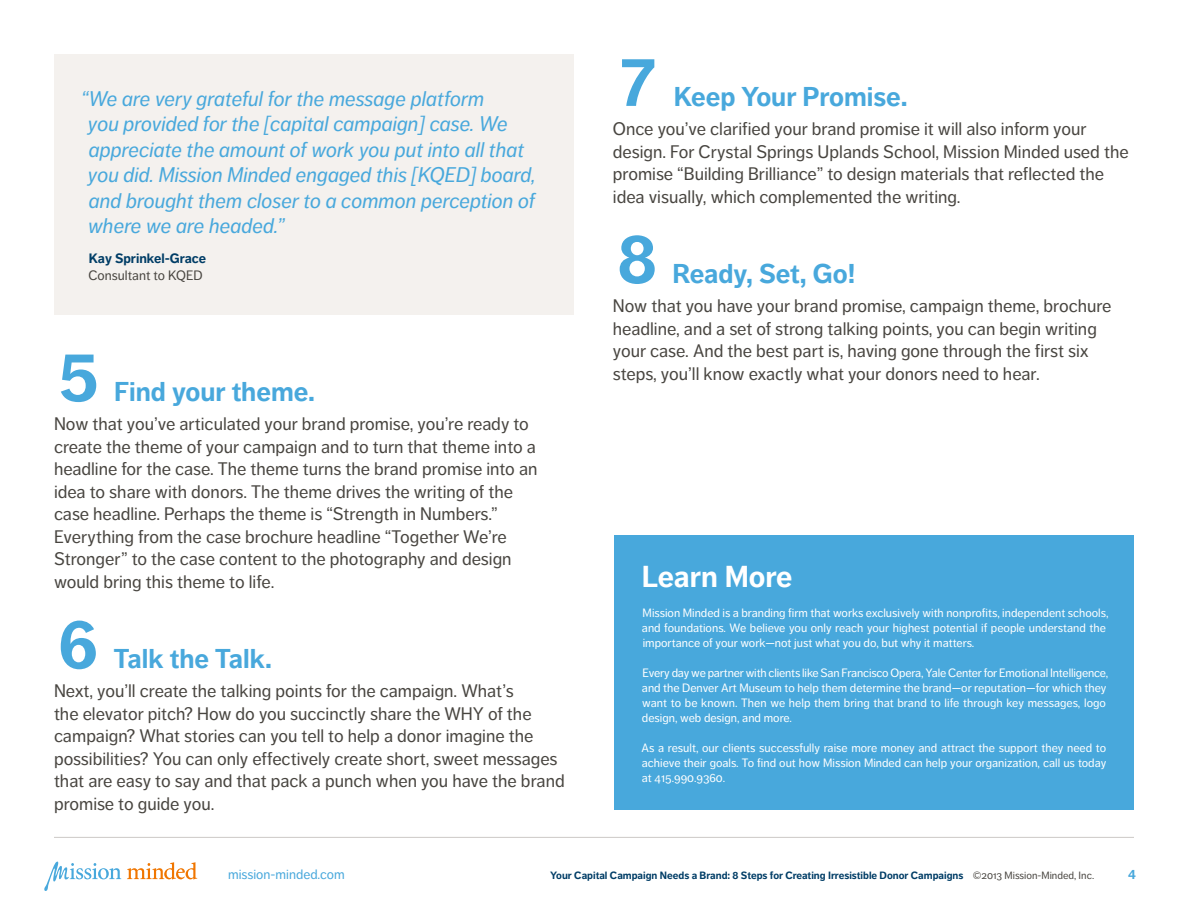
<style>
.page{position:relative;width:1188px;height:918px;background:#fff}
.page>*{position:absolute;margin:0;border:0;box-sizing:border-box;transform-origin:0 0}
.Headline_1_-_Dropcap{font:700 69.45px "Dagny Pro";color:#48a8dc}
.Headline_1{font:700 30px "Dagny Pro";color:#fff}
.Headline_1_-_Dropcap-2{font:700 27px "Dagny Pro";color:#48a8dc}
.t1{font:italic 21px/25.5px "Dagny Pro";color:#48a8dc}
.Text_Medium{font:18px/22.5px "Dagny Pro";color:#484540}
.Quote_Salutation{font:700 13.5px/16.5px "Dagny Pro";color:#003d66}
.t2{font:13.5px "Dagny Pro";color:#48a8dc}
.t3{font:700 13.5px "Dagny Pro";color:#48a8dc}
.Credit{font:12px/15px "Dagny Pro";color:#fff}
.t4{font:700 10.5px "Dagny Pro";color:#003d66}
.s1{font-weight:400;color:#484540}
</style>
<div class="page">
<hr style="left:54px;top:837px;width:1080px;height:1px;background:#ccc9c7">
<svg style="left:127px;top:862px;width:70px;height:18px"></svg>
<svg style="left:44px;top:862px;width:77px;height:29px"></svg>
<div style="left:54px;top:54px;width:520px;height:260px;background:#f4f1ee"></div>
<div style="left:614px;top:536px;width:520px;height:274px;background:#48a8dc"></div>
<p class="t1" style="left:88px;top:86px;width:449px;text-indent:-7px">“We are very grateful for the message platform<br>you provided for the [capital campaign] case. We appreciate the amount of work you put into all that you did. Mission Minded engaged this [KQED] board, and brought them closer to a common perception of where we are headed.”</p>
<p class="Quote_Salutation" style="left:89px;top:250px;width:119px">Kay Sprinkel-Grace<br><span class="s1">Consultant to KQED</span></p>
<p class="Headline_1_-_Dropcap" style="left:59px;top:336px;width:41px">5</p>
<p class="Headline_1_-_Dropcap-2" style="left:114px;top:376px;width:203px">Find your theme.</p>
<p class="Text_Medium" style="left:54px;top:413px;width:485px">Now that you’ve articulated your brand promise, you’re ready to create the theme of your campaign and to turn that theme into a headline for the case. The theme turns the brand promise into an idea to share with donors. The theme drives the writing of the case headline. Perhaps the theme is “Strength in Numbers.” Everything from the case brochure headline “Together We’re Stronger” to the case content to the photography and design would bring this theme to life.</p>
<p class="Headline_1_-_Dropcap" style="left:59px;top:603px;width:41px">6</p>
<p class="Headline_1_-_Dropcap-2" style="left:114px;top:643px;width:160px">Talk the Talk.</p>
<p class="Text_Medium" style="left:54px;top:680px;width:512px">Next, you’ll create the talking points for the campaign. What’s<br>the elevator pitch? How do you succinctly share the WHY of the campaign? What stories can you tell to help a donor imagine the possibilities? You can only effectively create short, sweet messages that are easy to say and that pack a punch when you have the brand promise to guide you.</p>
<p class="Headline_1_-_Dropcap" style="left:618px;top:41px;width:41px">7</p>
<p class="Headline_1_-_Dropcap-2" style="left:674px;top:81px;width:235px">Keep Your Promise.</p>
<p class="Text_Medium" style="left:613px;top:118px;width:517px">Once you’ve clarified your brand promise it will also inform your design. For Crystal Springs Uplands School, Mission Minded used the promise “Building Brilliance” to design materials that reflected the idea visually, which complemented the writing.</p>
<p class="Headline_1_-_Dropcap" style="left:617px;top:218px;width:41px">8</p>
<p class="Headline_1_-_Dropcap-2" style="left:673px;top:258px;width:184px">Ready, Set, Go!</p>
<p class="Text_Medium" style="left:613px;top:295px;width:500px">Now that you have your brand promise, campaign theme, brochure headline, and a set of strong talking points, you can begin writing your case. And the best part is, having gone through the first six steps, you’ll know exactly what your donors need to hear.</p>
<p class="Headline_1" style="left:642px;top:559px;width:152px">Learn More</p>
<p class="Credit" style="left:642px;top:606px;width:468px">Mission Minded is a branding firm that works exclusively with nonprofits, independent schools, and foundations. We believe you only reach your highest potential if people understand the importance of your work—not just what you do, but why it matters.</p>
<p class="Credit" style="left:642px;top:666px;width:468px">Every day we partner with clients like San Francisco Opera, Yale Center for Emotional Intelligence, and the Denver Art Museum to help them determine the brand—or reputation—for which they want to be known. Then we help them bring that brand to life through key messages, logo design, web design, and more.</p>
<p class="Credit" style="left:642px;top:741px;width:466px;text-align:justify">As a result, our clients successfully raise more money and attract the support they need to achieve their goals. To find out how Mission Minded can help your organization, call us today at 415.990.9360.</p>
<p class="t2" style="left:228px;top:867px;width:118px">mission-minded.com</p>
<p class="t4" style="left:550px;top:869px;width:545px">Your Capital Campaign Needs a Brand: 8 Steps for Creating Irresistible Donor Campaigns <span class="s1">©2013 Mission-Minded, Inc.</span></p>
<p class="t3" style="left:1128px;top:867px;width:9px">4</p>
</div>
